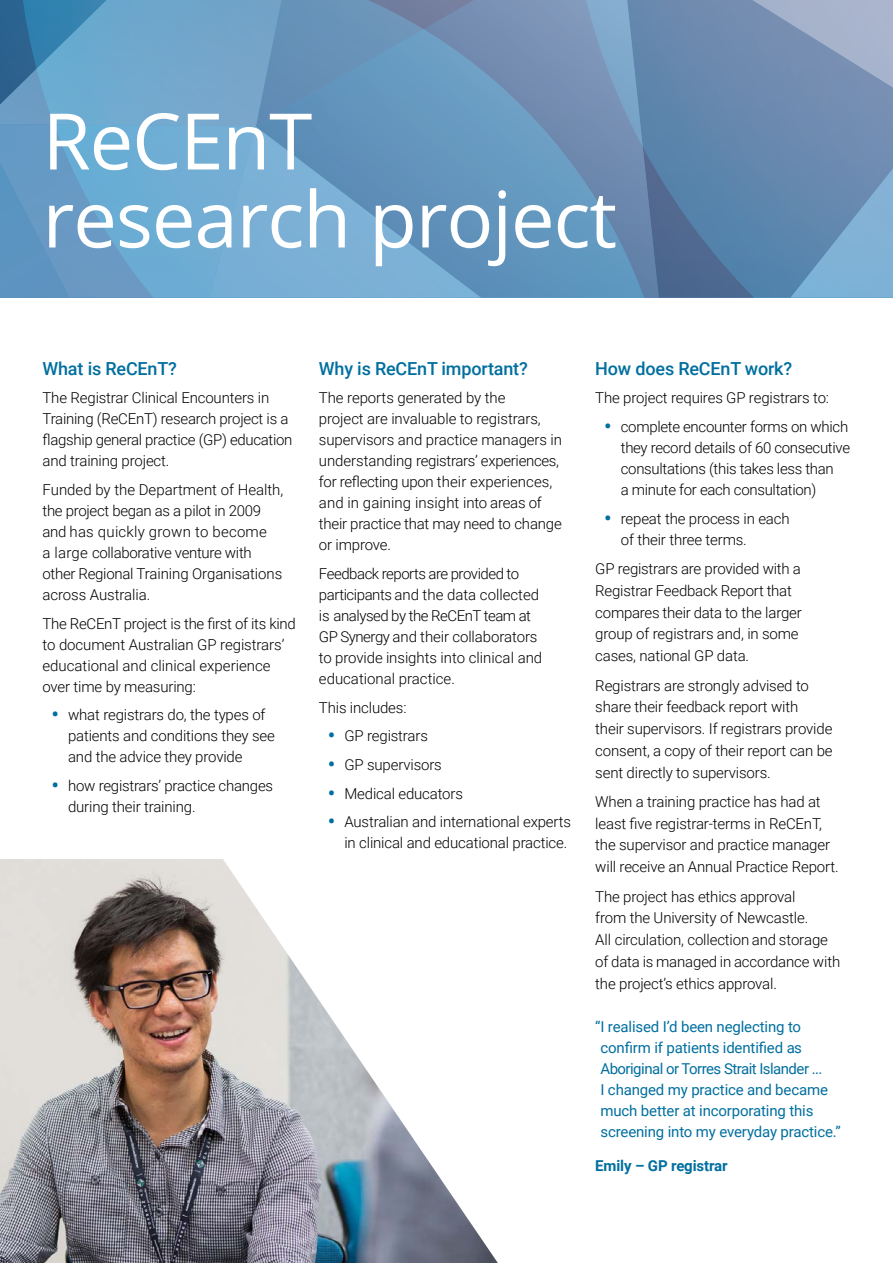
<style>
.page{position:relative;width:893px;height:1263px;background:#fff}
.page>*{position:absolute;margin:0;border:0;box-sizing:border-box;transform-origin:0 0}
.Section_Headings_-_l{font:78px "Open Sans";letter-spacing:-.015em;color:#fff}
.Green_Subheadings{font:500 18px "Roboto";letter-spacing:-.01em;color:#006f9f}
.Body{font:300 15px/21px "Roboto";letter-spacing:-.01em;color:#000}
.Dark_blue_Quotebox{font:15px/21px "Roboto";letter-spacing:-.01em;color:#006f9f}
.Dark_blue_Quotebox-2{font:700 15px "Roboto";letter-spacing:-.01em;color:#006f9f}
.s1{font-size:25.5px;color:#006f9f}
</style>
<div class="page">
<svg style="left:0;top:0;width:568px;height:298px;background:#6a9dc4"></svg>
<svg style="left:568px;top:0;width:325px;height:298px;background:#6c8eb3"></svg>
<img style="left:0;top:859px;width:498px;height:404px">
<p class="Section_Headings_-_l" style="left:43px;top:88px;width:271px">ReCEnT</p>
<p class="Section_Headings_-_l" style="left:43px;top:166px;width:576px">research project</p>
<p class="Green_Subheadings" style="left:43px;top:356px;width:136px">What is ReCEnT?</p>
<p class="Body" style="left:43px;top:387px;width:251px">The Registrar Clinical Encounters in Training (ReCEnT) research project is a flagship general practice (GP) education and training project.</p>
<p class="Body" style="left:43px;top:479px;width:242px">Funded by the Department of Health, the project began as a pilot in 2009 and has quickly grown to become<br>a large collaborative venture with other Regional Training Organisations across Australia.</p>
<p class="Body" style="left:43px;top:612px;width:255px">The ReCEnT project is the first of its kind to document Australian GP registrars’ educational and clinical experience over time by measuring:</p>
<p class="Body" style="left:68px;top:704px;width:208px;text-indent:-17px"><span class="s1">•</span> what registrars do, the types of patients and conditions they see and the advice they provide</p>
<p class="Body" style="left:68px;top:775px;width:207px;text-indent:-17px"><span class="s1">•</span> how registrars’ practice changes during their training.</p>
<p class="Green_Subheadings" style="left:319px;top:356px;width:210px">Why is ReCEnT important?</p>
<p class="Body" style="left:319px;top:387px;width:245px">The reports generated by the<br>project are invaluable to registrars, supervisors and practice managers in understanding registrars’ experiences, for reflecting upon their experiences, and in gaining insight into areas of their practice that may need to change or improve.</p>
<p class="Body" style="left:319px;top:563px;width:225px">Feedback reports are provided to participants and the data collected is analysed by the ReCEnT team at GP Synergy and their collaborators to provide insights into clinical and educational practice.</p>
<p class="Body" style="left:319px;top:696px;width:89px">This includes:</p>
<p class="Body" style="left:327px;top:725px;width:102px"><span class="s1">•</span> GP registrars</p>
<p class="Body" style="left:327px;top:754px;width:116px"><span class="s1">•</span> GP supervisors</p>
<p class="Body" style="left:327px;top:782px;width:137px"><span class="s1">•</span> Medical educators</p>
<p class="Body" style="left:327px;top:811px;width:245px;text-align:right"><span class="s1">•</span> Australian and international experts in clinical and educational practice.</p>
<p class="Green_Subheadings" style="left:595px;top:356px;width:198px">How does ReCEnT work?</p>
<p class="Body" style="left:595px;top:387px;width:235px">The project requires GP registrars to:</p>
<p class="Body" style="left:621px;top:416px;width:231px;text-indent:-17px"><span class="s1">•</span> complete encounter forms on which they record details of 60 consecutive consultations (this takes less than<br>a minute for each consultation)</p>
<p class="Body" style="left:621px;top:507px;width:170px;text-indent:-17px"><span class="s1">•</span> repeat the process in each of their three terms.</p>
<p class="Body" style="left:595px;top:557px;width:208px;line-height:21.8px">GP registrars are provided with a<br>Registrar Feedback Report that compares their data to the larger group of registrars and, in some cases, national GP data.</p>
<p class="Body" style="left:595px;top:674px;width:239px;line-height:21.8px">Registrars are strongly advised to share their feedback report with<br>their supervisors. If registrars provide consent, a copy of their report can be sent directly to supervisors.</p>
<p class="Body" style="left:595px;top:790px;width:245px;line-height:21.8px">When a training practice has had at least five registrar-terms in ReCEnT, the supervisor and practice manager will receive an Annual Practice Report.</p>
<p class="Body" style="left:595px;top:885px;width:246px;line-height:21.8px">The project has ethics approval<br>from the University of Newcastle.<br>All circulation, collection and storage of data is managed in accordance with the project’s ethics approval.</p>
<p class="Dark_blue_Quotebox" style="left:600px;top:1015px;width:242px;text-indent:-5px">“I realised I’d been neglecting to confirm if patients identified as Aboriginal or Torres Strait Islander ...<br>I changed my practice and became much better at incorporating this screening into my everyday practice.”</p>
<p class="Dark_blue_Quotebox-2" style="left:595px;top:1155px;width:134px">Emily – GP registrar</p>
</div>
